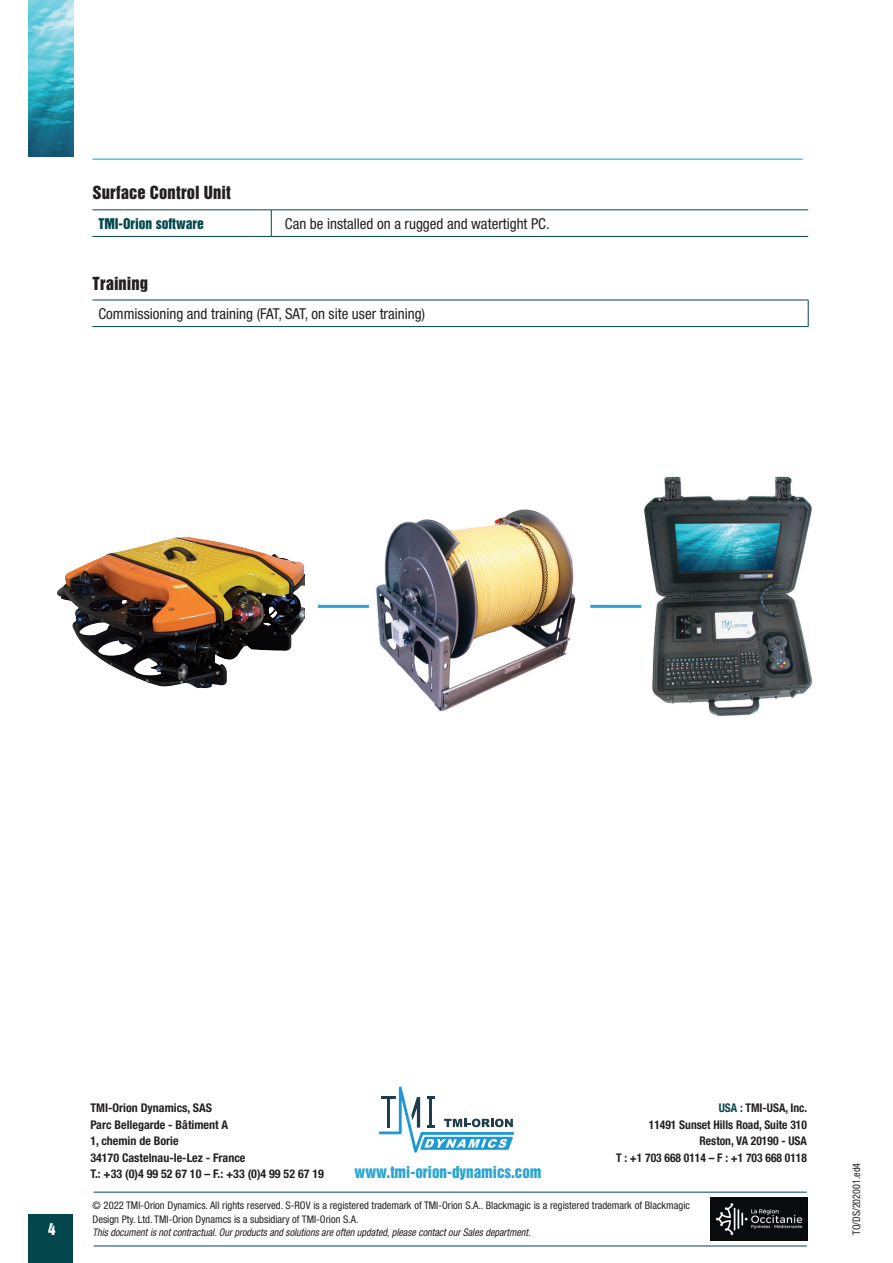
<style>
.page{position:relative;width:893px;height:1263px;background:#fff}
.page>*{position:absolute;margin:0;border:0;box-sizing:border-box;transform-origin:0 0}
.t1{font:16.5px "Helvetica Inserat";letter-spacing:.005em;color:#231f20}
.t2{font:condensed 15px "Helvetica Neue";color:#231f20}
.t3{font:15px "Helvetica Inserat";color:#2aa4d2}
.t4{font:15px "Helvetica Inserat";color:#fff}
.t5{font:13.5px "Helvetica Inserat";color:#03464b}
.t6{font:700 condensed 12px/16.5px "Helvetica Neue";color:#231f20}
.t7{font:700 condensed 12px/16.5px "Helvetica Neue";color:#231f20;text-align:right;scale:.96 1}
.t8{font:condensed 10.5px/13.5px "Helvetica Neue";color:#231f20}
.t9{font:italic condensed 10.5px "Helvetica Neue";color:#231f20;scale:.96 1}
.t10{font:condensed 10.5px "Helvetica Neue";color:#231f20;scale:.96 1}
.s1{color:#03464b}
</style>
<div class="page">
<div style="left:29px;top:1214px;width:44px;height:49px;background:#03464b"></div>
<hr style="left:94px;top:1192px;width:713px;height:1px;background:#03464b">
<hr style="left:94px;top:1245px;width:713px;height:1px;background:#03464b">
<img style="left:29px;top:0;width:44px;height:157px">
<hr style="left:92px;top:159px;width:710px;height:1px;background:#2aa4d2">
<hr style="left:92px;top:210px;width:179px;height:1px;background:#03464b">
<hr style="left:92px;top:236px;width:179px;height:1px;background:#03464b">
<hr style="left:271px;top:210px;width:537px;height:1px;background:#03464b">
<hr style="left:271px;top:236px;width:537px;height:1px;background:#03464b">
<svg style="left:271px;top:210px;width:1px;height:26px"></svg>
<hr style="left:92px;top:300px;width:716px;height:1px;background:#03464b">
<hr style="left:92px;top:326px;width:716px;height:1px;background:#03464b">
<svg style="left:808px;top:300px;width:1px;height:26px"></svg>
<img style="left:57px;top:536px;width:247px;height:153px">
<img style="left:354px;top:509px;width:247px;height:203px">
<img style="left:612px;top:476px;width:201px;height:241px">
<hr style="left:318px;top:605px;width:51px;height:3px;background:#2aa4d2">
<hr style="left:590px;top:605px;width:51px;height:3px;background:#2aa4d2">
<img style="left:710px;top:1197px;width:97px;height:44px">
<svg style="left:379px;top:1086px;width:135px;height:67px"></svg>
<h1 class="t1" style="left:92px;top:183px;width:140px">Surface Control Unit</h1>
<p class="t5" style="left:98px;top:215px;width:107px">TMI-Orion software</p>
<h2 class="t2" style="left:285px;top:215px;width:266px">Can be installed on a rugged and watertight PC.</h2>
<h1 class="t1" style="left:92px;top:273px;width:57px">Training</h1>
<h2 class="t2" style="left:98px;top:305px;width:328px">Commissioning and training (FAT, SAT, on site user training)</h2>
<h2 class="t4" style="left:48px;top:1220px;width:9px">4</h2>
<p class="t6" style="left:90px;top:1099px;width:235px">TMI-Orion Dynamics, SAS<br>Parc Bellegarde - Bâtiment A<br>1, chemin de Borie<br>34170 Castelnau-le-Lez - France<br>T.: +33 (0)4 99 52 67 10 – F.: +33 (0)4 99 52 67 19</p>
<p class="t7" style="left:616px;top:1099px;width:201px"><span class="s1">USA :</span> TMI-USA, Inc.<br>11491 Sunset Hills Road, Suite 310<br>Reston, VA 20190 - USA<br>T : +1 703 668 0114 – F : +1 703 668 0118</p>
<p class="t8" style="left:93px;top:1199px;width:599px">© 2022 TMI-Orion Dynamics. All rights reserved. S-ROV is a registered trademark of TMI-Orion S.A.. Blackmagic is a registered trademark of Blackmagic<br>Design Pty. Ltd. TMI-Orion Dynamcs is a subsidiary of TMI-Orion S.A.</p>
<p class="t9" style="left:93px;top:1226px;width:458px">This document is not contractual. Our products and solutions are often updated, please contact our Sales department.</p>
<h2 class="t3" style="left:355px;top:1163px;width:188px">www.tmi-orion-dynamics.com</h2>
<p class="t10" style="left:850px;top:1235px;width:76px;rotate:-90deg">TO/DS/202001.ed4</p>
</div>
